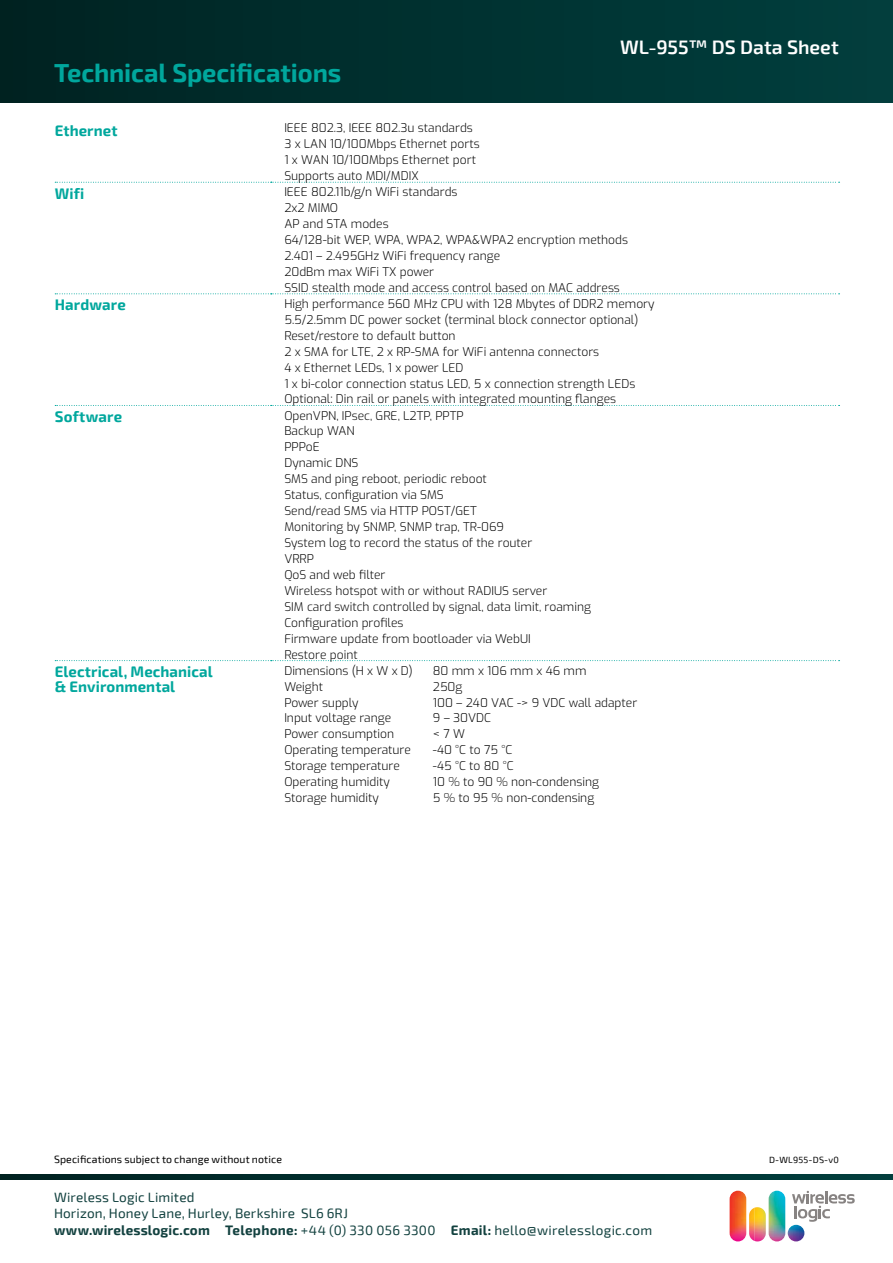
<style>
.page{position:relative;width:893px;height:1263px;background:#fff}
.page>*{position:absolute;margin:0;border:0;box-sizing:border-box;transform-origin:0 0}
.t1{font:700 25.5px "Exo 2";letter-spacing:-.005em;color:#00a79d}
.t2{font:600 19.5px "Exo 2";color:#fff}
.t3{font:700 15px/15px "Exo 2";letter-spacing:.005em;color:#00a79d}
.t4{font:13.5px/16.5px "Exo 2";letter-spacing:.015em;color:#12413f}
.t5{font:300 12px/15.9px "Exo";color:#000}
.t6{font:10.5px "Exo 2";letter-spacing:.01em;color:#000}
.t7{font:9px "Exo 2";letter-spacing:.025em;color:#000}
.s1{font-weight:700}
</style>
<div class="page">
<div style="left:0;top:0;width:893px;height:103px;background:linear-gradient(to right,#002321,#013f3e)"></div>
<svg style="left:0;top:1174px;width:893px;height:5px"></svg>
<img style="left:730px;top:1191px;width:23px;height:50px">
<img style="left:763px;top:1191px;width:22px;height:50px">
<img style="left:754px;top:1207px;width:9px;height:34px">
<img style="left:788px;top:1225px;width:16px;height:16px;border-radius:8px">
<svg style="left:792px;top:1191px;width:63px;height:31px"></svg>
<svg style="left:55px;top:182px;width:785px;height:1px"></svg>
<svg style="left:55px;top:293px;width:785px;height:1px"></svg>
<svg style="left:55px;top:405px;width:785px;height:1px"></svg>
<svg style="left:55px;top:660px;width:785px;height:1px"></svg>
<h1 class="t1" style="left:54px;top:57px;width:289px">Technical Specifications</h1>
<h2 class="t2" style="left:620px;top:36px;width:220px">WL-955™ DS Data Sheet</h2>
<p class="t3" style="left:55px;top:123px;width:64px">Ethernet</p>
<p class="t5" style="left:284px;top:119px;width:197px">IEEE 802.3, IEEE 802.3u standards<br>3 x LAN 10/100Mbps Ethernet ports<br>1 x WAN 10/100Mbps Ethernet port<br>Supports auto MDI/MDIX</p>
<p class="t3" style="left:55px;top:186px;width:31px">Wifi</p>
<p class="t5" style="left:284px;top:183px;width:345px">IEEE 802.11b/g/n WiFi standards<br>2x2 MIMO<br>AP and STA modes<br>64/128-bit WEP, WPA, WPA2, WPA&amp;WPA2 encryption methods<br>2.401 – 2.495GHz WiFi frequency range<br>20dBm max WiFi TX power<br>SSID stealth mode and access control based on MAC address</p>
<p class="t3" style="left:55px;top:298px;width:72px">Hardware</p>
<p class="t5" style="left:284px;top:295px;width:372px">High performance 560 MHz CPU with 128 Mbytes of DDR2 memory 5.5/2.5mm DC power socket (terminal block connector optional)<br>Reset/restore to default button<br>2 x SMA for LTE, 2 x RP-SMA for WiFi antenna connectors<br>4 x Ethernet LEDs, 1 x power LED<br>1 x bi-color connection status LED, 5 x connection strength LEDs Optional: Din rail or panels with integrated mounting flanges</p>
<p class="t3" style="left:55px;top:409px;width:69px">Software</p>
<p class="t5" style="left:284px;top:407px;width:308px">OpenVPN, IPsec, GRE, L2TP, PPTP<br>Backup WAN<br>PPPoE<br>Dynamic DNS<br>SMS and ping reboot, periodic reboot<br>Status, configuration via SMS<br>Send/read SMS via HTTP POST/GET<br>Monitoring by SNMP, SNMP trap, TR-069<br>System log to record the status of the router<br>VRRP<br>QoS and web filter<br>Wireless hotspot with or without RADIUS server<br>SIM card switch controlled by signal, data limit, roaming<br>Configuration profiles<br>Firmware update from bootloader via WebUI<br>Restore point</p>
<p class="t3" style="left:55px;top:665px;width:159px">Electrical, Mechanical &amp; Environmental</p>
<p class="t5" style="left:284px;top:662px;width:130px">Dimensions (H x W x D)</p>
<p class="t5" style="left:433px;top:662px;width:155px">80 mm x 106 mm x 46 mm</p>
<p class="t5" style="left:284px;top:678px;width:40px">Weight</p>
<p class="t5" style="left:433px;top:678px;width:31px">250g</p>
<p class="t5" style="left:284px;top:694px;width:76px">Power supply</p>
<p class="t5" style="left:433px;top:694px;width:206px">100 – 240 VAC -&gt; 9 VDC wall adapter</p>
<p class="t5" style="left:284px;top:709px;width:108px">Input voltage range</p>
<p class="t5" style="left:433px;top:709px;width:60px">9 – 30VDC</p>
<p class="t5" style="left:284px;top:725px;width:111px">Power consumption</p>
<p class="t5" style="left:433px;top:725px;width:34px">&lt; 7 W</p>
<p class="t5" style="left:284px;top:741px;width:128px">Operating temperature</p>
<p class="t5" style="left:433px;top:741px;width:81px">-40 °C to 75 °C</p>
<p class="t5" style="left:284px;top:757px;width:117px">Storage temperature</p>
<p class="t5" style="left:433px;top:757px;width:82px">-45 °C to 80 °C</p>
<p class="t5" style="left:284px;top:773px;width:107px">Operating humidity</p>
<p class="t5" style="left:433px;top:773px;width:168px">10 % to 90 % non-condensing</p>
<p class="t5" style="left:284px;top:789px;width:96px">Storage humidity</p>
<p class="t5" style="left:433px;top:789px;width:163px">5 % to 95 % non-condensing</p>
<p class="t6" style="left:54px;top:1153px;width:229px">Specifications subject to change without notice</p>
<p class="t4" style="left:54px;top:1189px;width:600px">Wireless Logic Limited<br>Horizon, Honey Lane, Hurley, Berkshire SL6 6RJ<br><span class="s1">www.wirelesslogic.com Telephone:</span> +44 (0) 330 056 3300 <span class="s1">Email:</span> hello@wirelesslogic.com</p>
<p class="t7" style="left:769px;top:1154px;width:71px">D-WL955-DS-v0</p>
</div>
